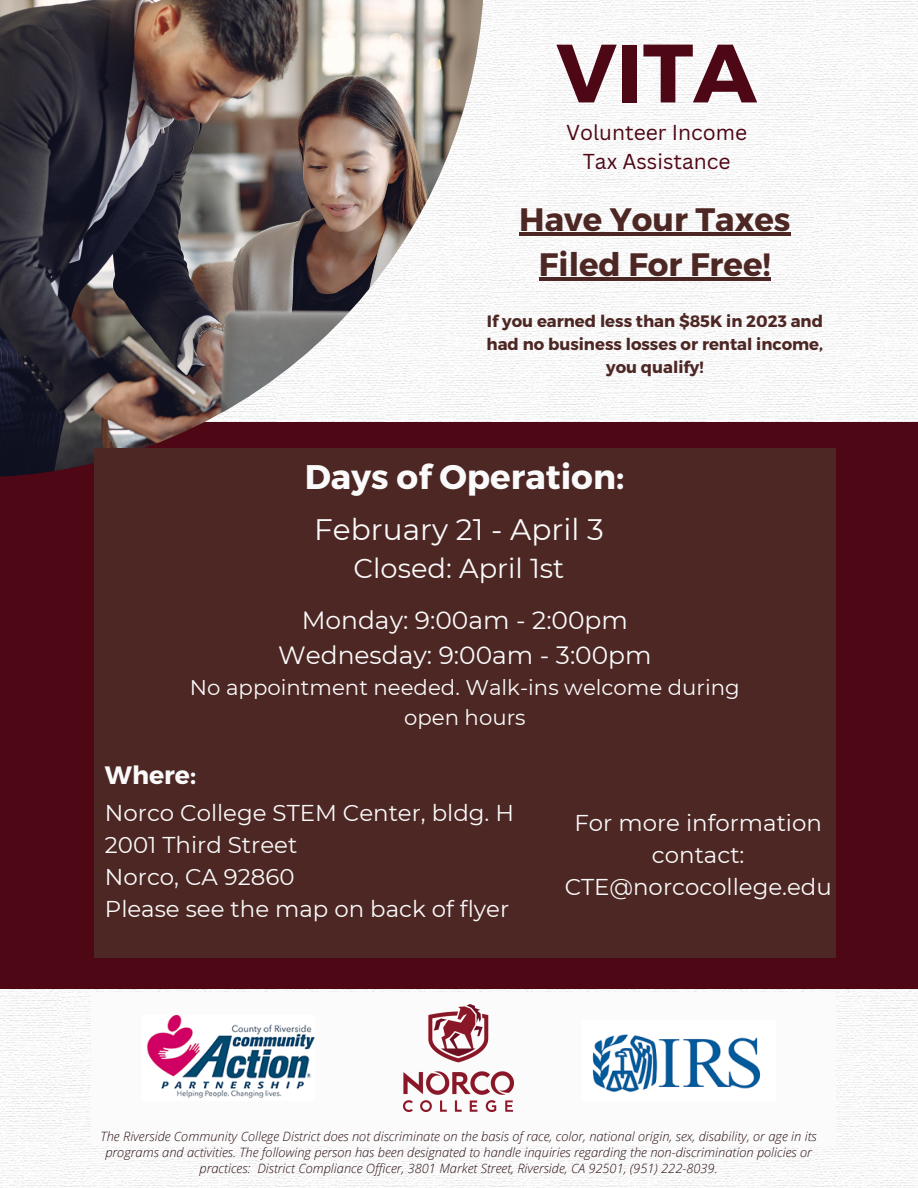
<style>
.page{position:relative;width:918px;height:1188px;background:#fff}
.page>*{position:absolute;margin:0;border:0;box-sizing:border-box;transform-origin:0 0}
.t1{font:700 82.5px "Montserrat";color:#4e0715}
.t2{font:700 34.05px "Montserrat";color:#fafafa}
.t3{font:700 32.4px/45.3px "Montserrat";color:#4d2724;text-align:center}
.t4{font:29.55px "Montserrat";color:#fafafa}
.t5{font:27.3px "Montserrat";color:#fafafa}
.t6{font:700 25.05px "Montserrat";color:#fafafa}
.t7{font:24.9px/34.8px "Montserrat";color:#fafafa;text-align:center}
.t8{font:22.95px/32.1px "Montserrat";color:#fafafa;text-align:center}
.t9{font:21.3px/30.3px "Montserrat";color:#fafafa;text-align:center}
.t10{font:21px/29.2px "Canva Sans";color:#4e0715;text-align:center}
.t11{font:700 16.5px/23.1px "Montserrat";color:#4d2724;text-align:center}
.t12{font:italic 300 12.9px/16.2px "Open Sans";color:#2b0f10;text-align:center}
</style>
<div class="page">
<img style="left:0;top:0;width:918px;height:1188px">
<div style="left:0;top:422px;width:918px;height:567px;background:#4e0715"></div>
<img style="left:0;top:0;width:484px;height:477px">
<div style="left:94px;top:448px;width:742px;height:510px;background:#4d2724"></div>
<div style="left:91px;top:992px;width:745px;height:154px;background:#fbfbfb"></div>
<img style="left:146px;top:1016px;width:168px;height:82px">
<img style="left:592px;top:1034px;width:169px;height:58px">
<img style="left:404px;top:1005px;width:110px;height:107px">
<hr style="left:519px;top:233px;width:272px;height:3px;background:#4d2724">
<hr style="left:539px;top:278px;width:232px;height:3px;background:#4d2724">
<p class="t1" style="left:556px;top:19px;width:202px">VITA</p>
<h5 class="t10" style="left:566px;top:117px;width:182px">Volunteer Income<br>Tax Assistance</h5>
<p class="t3" style="left:519px;top:195px;width:273px">Have Your Taxes<br>Filed For Free!</p>
<p class="t11" style="left:487px;top:309px;width:338px">If you earned less than $85K in 2023 and had no business losses or rental income, you qualify!</p>
<h3 class="t2" style="left:305px;top:455px;width:321px">Days of Operation:</h3>
<h5 class="t4" style="left:314px;top:511px;width:291px">February 21 - April 3</h5>
<h5 class="t5" style="left:354px;top:552px;width:212px">Closed: April 1st</h5>
<p class="t7" style="left:278px;top:602px;width:375px">Monday: 9:00am - 2:00pm<br>Wednesday: 9:00am - 3:00pm</p>
<p class="t9" style="left:190px;top:672px;width:552px">No appointment needed. Walk-ins welcome during open hours</p>
<h6 class="t6" style="left:105px;top:759px;width:93px">Where:</h6>
<p class="t8" style="left:105px;top:797px;width:411px;text-align:left">Norco College STEM Center, bldg. H<br>2001 Third Street<br>Norco, CA 92860<br>Please see the map on back of flyer</p>
<h2 class="t8" style="left:565px;top:806px;width:269px">For more information contact:<br>CTE@norcocollege.edu</h2>
<h4 class="t12" style="left:101px;top:1128px;width:718px">The Riverside Community College District does not discriminate on the basis of race, color, national origin, sex, disability, or age in its programs and activities. The following person has been designated to handle inquiries regarding the non-discrimination policies or practices: District Compliance Officer, 3801 Market Street, Riverside, CA 92501, (951) 222-8039.</h4>
</div>
